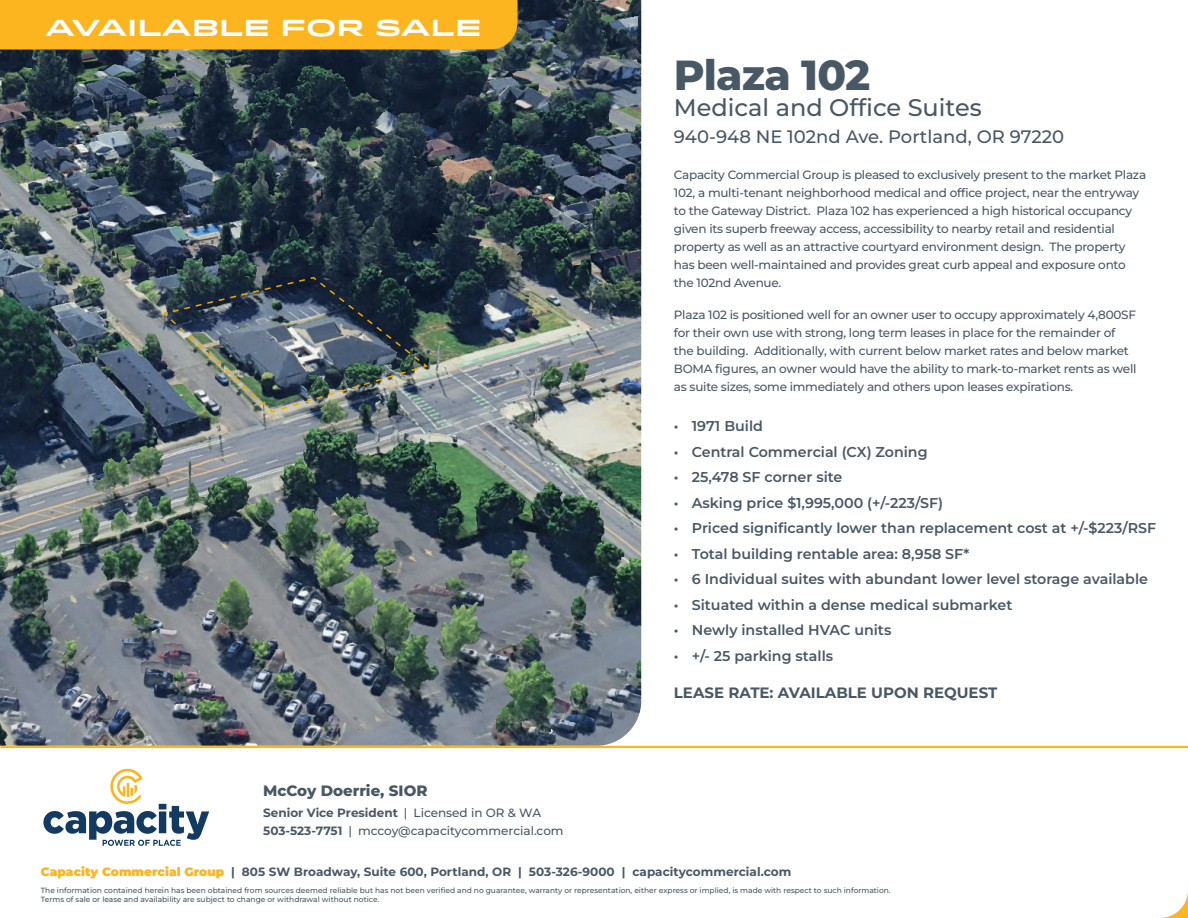
<style>
.page{position:relative;width:1188px;height:918px;background:#fff}
.page>*{position:absolute;margin:0;border:0;box-sizing:border-box;transform-origin:0 0}
.t1{font:800 42px "Montserrat";letter-spacing:-.02em;color:#485865}
.t2{font:500 24px "Montserrat";color:#485865}
.t3{font:700 23.1px "Idlewild";color:#fff}
.t4{font:500 18px "Montserrat";color:#485865}
.t5{font:700 15px "Montserrat";color:#485865}
.t6{font:800 15px "Montserrat";color:#485865}
.t7{font:600 14.25px "Montserrat";color:#485865}
.t8{font:500 12px/18px "Montserrat";letter-spacing:-.02em;color:#485865}
.t9{font:700 12px "Montserrat";letter-spacing:.005em;color:#485865}
.t10{font:500 12px/18px "Montserrat";color:#485865}
.t11{font:500 7.5px/9px "Montserrat";color:#485865}
.s1{font-weight:700}
.s2{font-weight:900;color:#fcb51e}
</style>
<div class="page">
<img style="left:0;top:0;width:641px;height:746px">
<img style="left:161px;top:276px;width:268px;height:137px">
<svg style="left:43px;top:769px;width:166px;height:77px"></svg>
<hr style="left:0;top:746px;width:1188px;height:2px;background:#fcb51e">
<svg style="left:1161px;top:891px;width:27px;height:27px"></svg>
<div style="left:0;top:0;width:517px;height:49px;background:#fcb51e"></div>
<h3 class="t3" style="left:45px;top:10px;width:438px">AVAILABLE FOR SALE</h3>
<p class="t6" style="left:263px;top:781px;width:166px">McCoy Doerrie, SIOR</p>
<p class="t10" style="left:263px;top:803px;width:302px"><span class="s1">Senior Vice President</span> | Licensed in OR &amp; WA<br><span class="s1">503-523-7751</span> | mccoy@capacitycommercial.com</p>
<h1 class="t1" style="left:674px;top:47px;width:198px">Plaza 102</h1>
<h2 class="t2" style="left:674px;top:92px;width:309px">Medical and Office Suites</h2>
<h3 class="t4" style="left:674px;top:125px;width:392px">940-948 NE 102nd Ave. Portland, OR 97220</h3>
<p class="t8" style="left:674px;top:166px;width:474px">Capacity Commercial Group is pleased to exclusively present to the market Plaza 102, a multi-tenant neighborhood medical and office project, near the entryway to the Gateway District. Plaza 102 has experienced a high historical occupancy given its superb freeway access, accessibility to nearby retail and residential property as well as an attractive courtyard environment design. The property has been well-maintained and provides great curb appeal and exposure onto the 102nd Avenue.</p>
<p class="t8" style="left:674px;top:305px;width:464px">Plaza 102 is positioned well for an owner user to occupy approximately 4,800SF for their own use with strong, long term leases in place for the remainder of the building. Additionally, with current below market rates and below market BOMA figures, an owner would have the ability to mark-to-market rents as well as suite sizes, some immediately and others upon leases expirations.</p>
<p class="t7" style="left:674px;top:417px;width:91px">• 1971 Build</p>
<p class="t7" style="left:674px;top:442px;width:255px">• Central Commercial (CX) Zoning</p>
<p class="t7" style="left:674px;top:468px;width:170px">• 25,478 SF corner site</p>
<p class="t7" style="left:674px;top:493px;width:271px">• Asking price $1,995,000 (+/-223/SF)</p>
<p class="t7" style="left:674px;top:518px;width:484px">• Priced significantly lower than replacement cost at +/-$223/RSF</p>
<p class="t7" style="left:674px;top:544px;width:297px">• Total building rentable area: 8,958 SF*</p>
<p class="t7" style="left:674px;top:569px;width:476px">• 6 Individual suites with abundant lower level storage available</p>
<p class="t7" style="left:674px;top:595px;width:340px">• Situated within a dense medical submarket</p>
<p class="t7" style="left:674px;top:620px;width:219px">• Newly installed HVAC units</p>
<p class="t7" style="left:674px;top:646px;width:161px">• +/- 25 parking stalls</p>
<p class="t5" style="left:674px;top:683px;width:325px">LEASE RATE: AVAILABLE UPON REQUEST</p>
<p class="t9" style="left:41px;top:864px;width:752px"><span class="s2">Capacity Commercial Group</span> | 805 SW Broadway, Suite 600, Portland, OR | 503-326-9000 | capacitycommercial.com</p>
<p class="t11" style="left:41px;top:886px;width:851px">The information contained herein has been obtained from sources deemed reliable but has not been verified and no guarantee, warranty or representation, either express or implied, is made with respect to such information.<br>Terms of sale or lease and availability are subject to change or withdrawal without notice.</p>
</div>
